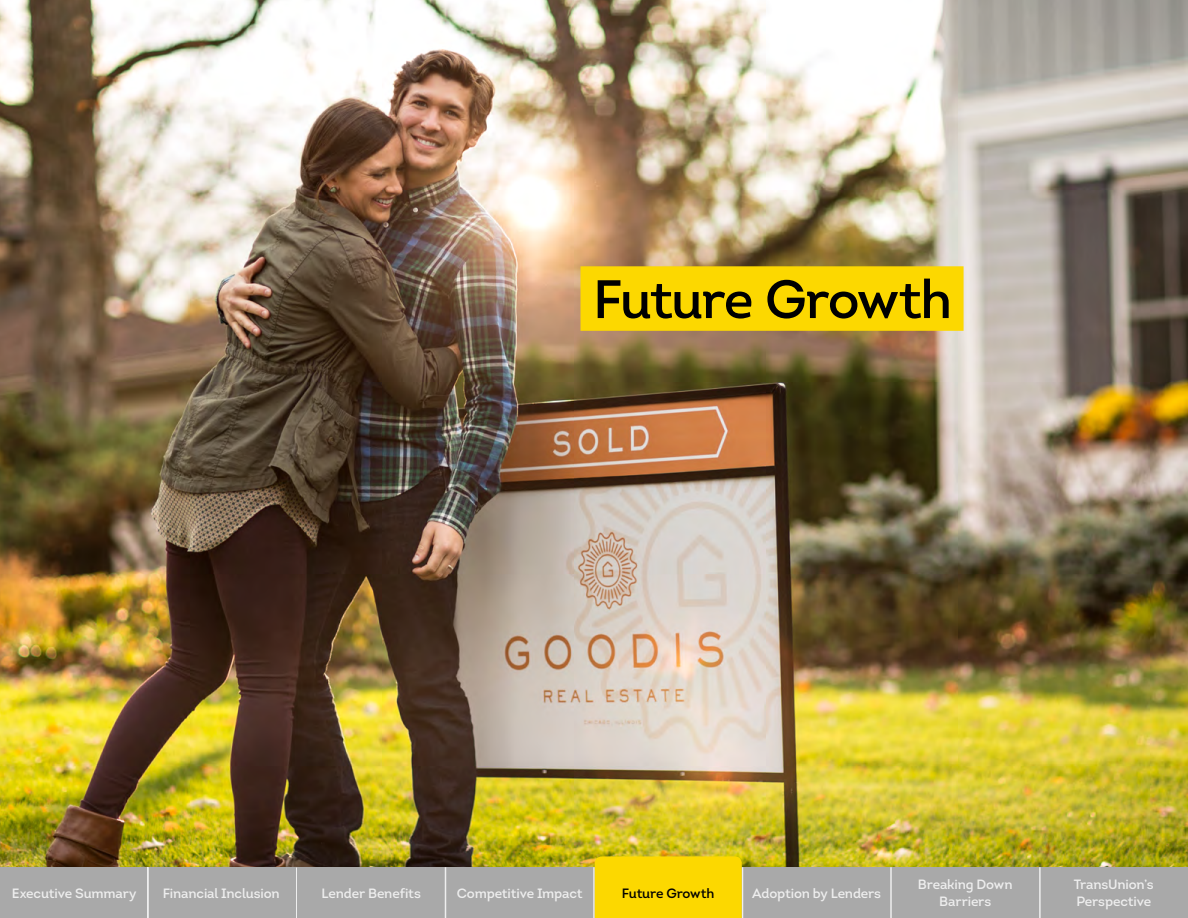
<style>
.page{position:relative;width:1188px;height:918px;background:#fff}
.page>*{position:absolute;margin:0;border:0;box-sizing:border-box;transform-origin:0 0}
.t1{font:600 54px "Intro";letter-spacing:-.035em;color:#000}
.t2{font:600 13.5px/16.5px "Intro";letter-spacing:-.01em;color:#eee;text-align:center}
.t3{font:600 13.5px "Intro";letter-spacing:-.015em;color:#000}
</style>
<div class="page">
<img style="left:0;top:0;width:1187px;height:867px">
<div style="left:580px;top:266px;width:384px;height:65px;background:#fcd800"></div>
<div style="left:0;top:867px;width:148px;height:51px;background:#a9a9a9"></div>
<div style="left:297px;top:867px;width:149px;height:51px;background:#a9a9a9"></div>
<div style="left:446px;top:867px;width:148px;height:51px;background:#a9a9a9"></div>
<div style="left:742px;top:867px;width:149px;height:51px;background:#a9a9a9"></div>
<div style="left:891px;top:867px;width:149px;height:51px;background:#a9a9a9"></div>
<div style="left:1040px;top:867px;width:148px;height:51px;background:#a9a9a9"></div>
<hr style="left:296px;top:867px;width:1px;height:51px;background:#eee">
<hr style="left:593px;top:867px;width:2px;height:51px;background:#eee">
<hr style="left:742px;top:867px;width:1px;height:51px;background:#eee">
<hr style="left:890px;top:867px;width:2px;height:51px;background:#eee">
<hr style="left:1039px;top:867px;width:2px;height:51px;background:#eee">
<hr style="left:445px;top:867px;width:1px;height:51px;background:#eee">
<div style="left:147px;top:867px;width:149px;height:51px;background:#a9a9a9"></div>
<hr style="left:147px;top:867px;width:1px;height:51px;background:#eee">
<div style="left:595px;top:856px;width:147px;height:62px;background:#fcd800"></div>
<h1 class="t1" style="left:593px;top:265px;width:361px">Future Growth</h1>
<p class="t2" style="left:12px;top:885px;width:126px">Executive Summary</p>
<p class="t2" style="left:322px;top:885px;width:101px">Lender Benefits</p>
<p class="t2" style="left:457px;top:885px;width:128px">Competitive Impact</p>
<p class="t2" style="left:752px;top:885px;width:130px">Adoption by Lenders</p>
<p class="t2" style="left:918px;top:876px;width:96px">Breaking Down<br>Barriers</p>
<p class="t2" style="left:1074px;top:876px;width:82px;text-align:left">TransUnion’s<br>Perspective</p>
<p class="t2" style="left:163px;top:885px;width:118px">Financial Inclusion</p>
<p class="t3" style="left:622px;top:885px;width:94px">Future Growth</p>
</div>
